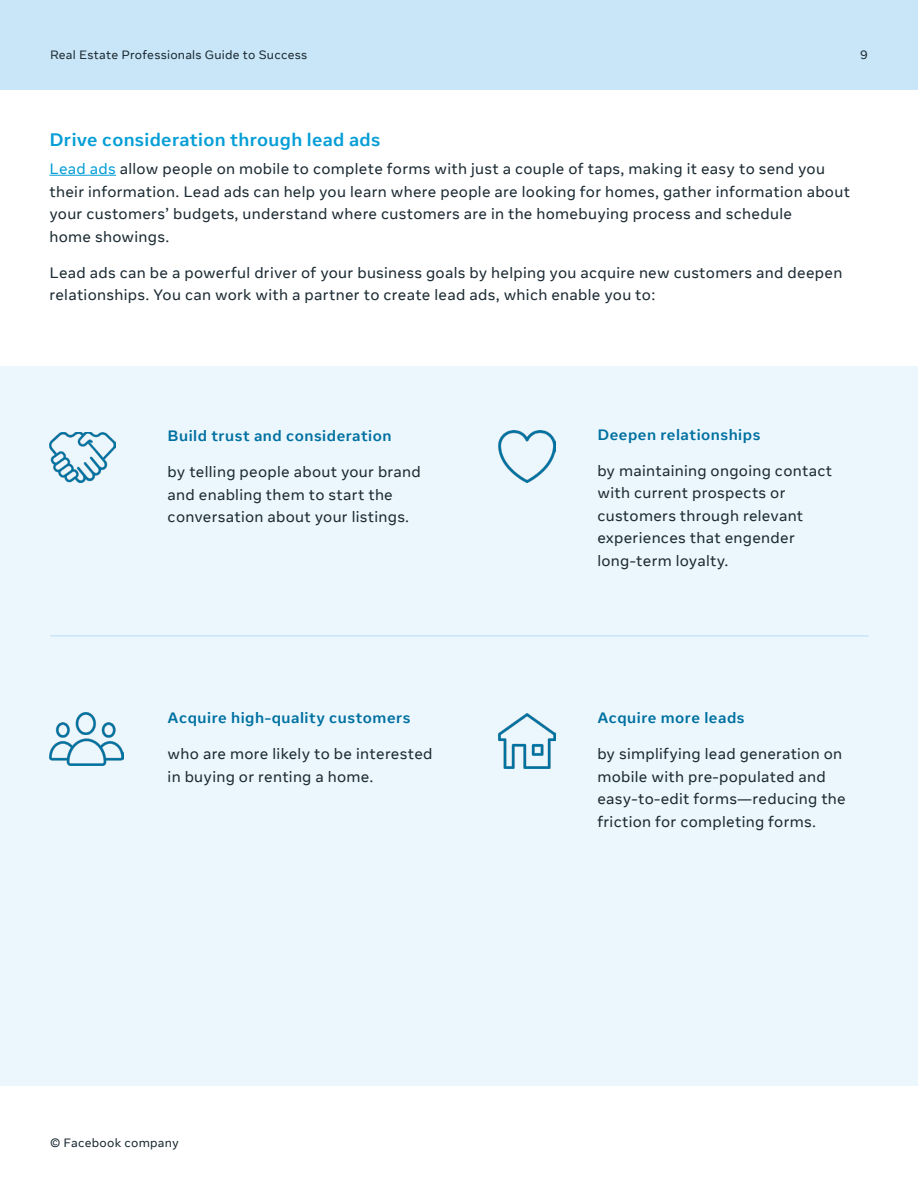
<style>
.page{position:relative;width:918px;height:1188px;background:#fff}
.page>*{position:absolute;margin:0;border:0;box-sizing:border-box;transform-origin:0 0}
.t1{font:700 18px "Optimistic Text";letter-spacing:.02em;color:#059ed6}
.t2{font:15px/22.5px "Optimistic Text";letter-spacing:.02em;color:#1c2b33}
.t3{font:700 15px "Optimistic Text";letter-spacing:.035em;color:#0071a0}
.t4{font:12px "Optimistic Text";letter-spacing:.02em;color:#1c2b33}
.s1{color:#059ed6}
</style>
<div class="page">
<div style="left:0;top:366px;width:918px;height:719px;background:#ecf6fd"></div>
<hr style="left:50px;top:635px;width:818px;height:2px;background:#c9e6f8">
<hr style="left:50px;top:175px;width:66px;height:1px;background:#059ed6">
<img style="left:49px;top:432px;width:66px;height:51px">
<img style="left:49px;top:713px;width:75px;height:53px">
<img style="left:498px;top:430px;width:58px;height:53px">
<img style="left:498px;top:714px;width:57px;height:54px">
<div style="left:0;top:0;width:918px;height:89px;background:#c9e6f8"></div>
<p class="t4" style="left:50px;top:47px;width:259px">Real Estate Professionals Guide to Success</p>
<p class="t4" style="left:860px;top:47px;width:9px">9</p>
<p class="t1" style="left:50px;top:128px;width:332px">Drive consideration through lead ads</p>
<p class="t2" style="left:50px;top:158px;width:802px"><span class="s1">Lead ads</span> allow people on mobile to complete forms with just a couple of taps, making it easy to send you their information. Lead ads can help you learn where people are looking for homes, gather information about your customers’ budgets, understand where customers are in the homebuying process and schedule<br>home showings.</p>
<p class="t2" style="left:50px;top:262px;width:794px">Lead ads can be a powerful driver of your business goals by helping you acquire new customers and deepen relationships. You can work with a partner to create lead ads, which enable you to:</p>
<p class="t3" style="left:168px;top:427px;width:226px">Build trust and consideration</p>
<p class="t2" style="left:168px;top:461px;width:255px">by telling people about your brand and enabling them to start the conversation about your listings.</p>
<p class="t3" style="left:168px;top:708px;width:244px">Acquire high-quality customers</p>
<p class="t2" style="left:168px;top:743px;width:266px">who are more likely to be interested in buying or renting a home.</p>
<p class="t4" style="left:50px;top:1135px;width:130px">© Facebook company</p>
<p class="t3" style="left:597px;top:425px;width:164px">Deepen relationships</p>
<p class="t2" style="left:597px;top:460px;width:236px">by maintaining ongoing contact with current prospects or customers through relevant experiences that engender long-term loyalty.</p>
<p class="t3" style="left:597px;top:708px;width:149px">Acquire more leads</p>
<p class="t2" style="left:597px;top:743px;width:250px">by simplifying lead generation on mobile with pre-populated and easy-to-edit forms—reducing the friction for completing forms.</p>
</div>
